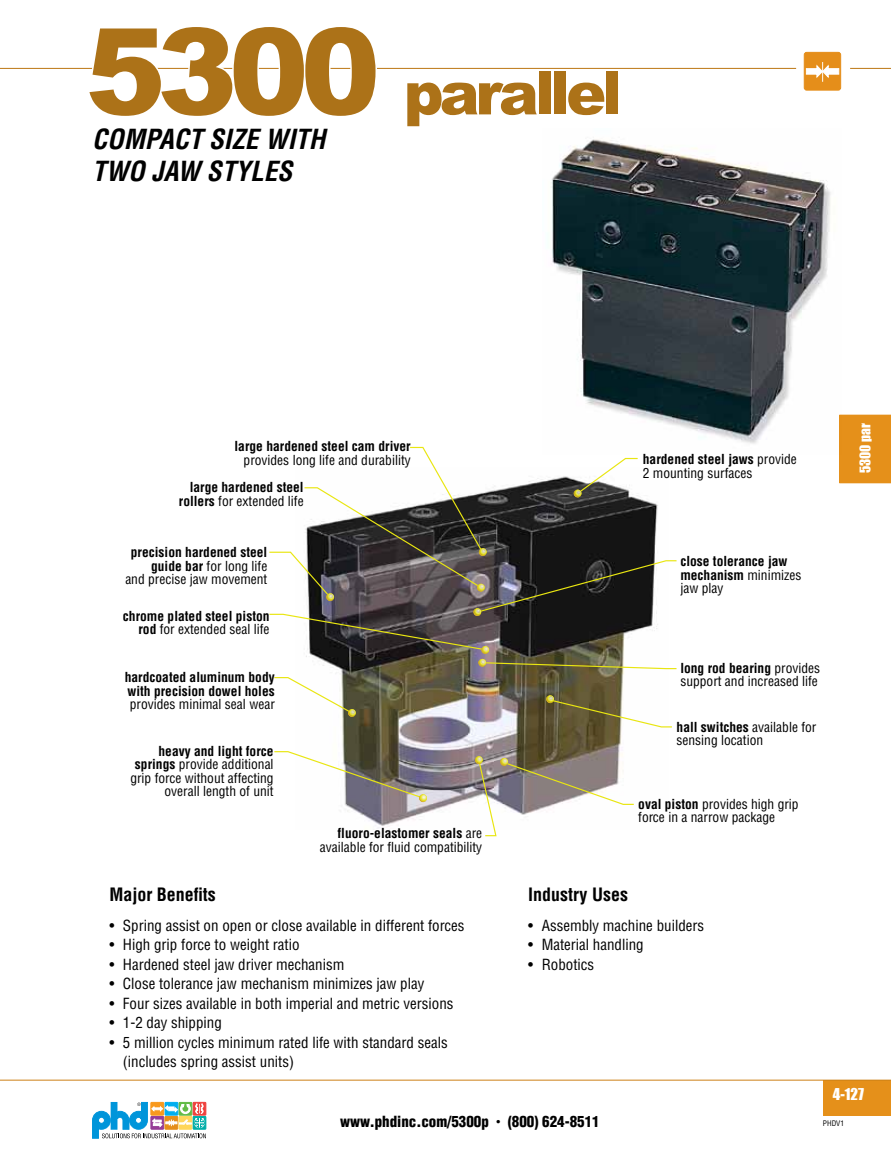
<style>
.page{position:relative;width:891px;height:1161px;background:#fff}
.page>*{position:absolute;margin:0;border:0;box-sizing:border-box;transform-origin:0 0}
.t1{font:900 60px "Arial";letter-spacing:-.07em;color:#ac7218}
.t2{font:italic 700 condensed 27px/32.4px "Helvetica";color:#000}
.t3{font:700 condensed 18px "Helvetica";color:#000}
.t4{font:condensed 15px/19.5px "Helvetica";color:#000}
.t5{font:900 condensed 15px "Helvetica";color:#000}
.t6{font:15px "Impact";color:#fff}
.t7{font:condensed 13.5px/13.5px "Helvetica";color:#000}
.t8{font:700 condensed 13.5px/13.5px "Helvetica";color:#000}
.t9{font:13.5px "Impact";color:#fff}
.t10{font:condensed 7.5px "Helvetica";color:#000}
.s1{font-size:120px}
.s2{font-weight:400}
.s3{font-weight:700}
.s4{font-size:9px}
</style>
<div class="page">
<hr style="left:0;top:68px;width:891px;height:1px;background:#bc7612">
<div style="left:840px;top:415px;width:51px;height:68px;background:#e5901a"></div>
<div style="left:824px;top:1080px;width:67px;height:36px;background:#e5901a"></div>
<hr style="left:0;top:1080px;width:891px;height:1px;background:#cd8116">
<svg style="left:92px;top:1102px;width:114px;height:36px"></svg>
<img style="left:551px;top:139px;width:290px;height:315px">
<svg style="left:347px;top:446px;width:331px;height:391px"></svg>
<svg style="left:269px;top:487px;width:404px;height:319px"></svg>
<svg style="left:479px;top:548px;width:8px;height:8px"></svg>
<svg style="left:574px;top:490px;width:8px;height:7px"></svg>
<svg style="left:477px;top:584px;width:8px;height:8px"></svg>
<svg style="left:473px;top:608px;width:8px;height:8px"></svg>
<svg style="left:326px;top:593px;width:8px;height:8px"></svg>
<img style="left:478px;top:646px;width:200px;height:24px">
<svg style="left:546px;top:695px;width:8px;height:8px"></svg>
<svg style="left:500px;top:758px;width:8px;height:8px"></svg>
<svg style="left:475px;top:756px;width:8px;height:8px"></svg>
<svg style="left:419px;top:794px;width:8px;height:8px"></svg>
<svg style="left:348px;top:709px;width:8px;height:8px"></svg>
<div style="left:796px;top:46px;width:54px;height:55px;background:#fff;border-radius:7px"></div>
<div style="left:804px;top:52px;width:37px;height:38px;background:#e58e1a;border-radius:2px"></div>
<div style="left:804px;top:52px;width:37px;height:38px;border:1px solid #e58e1a;border-radius:2px"></div>
<svg style="left:806px;top:62px;width:33px;height:20px"></svg>
<svg style="left:86px;top:67px;width:293px;height:2px"></svg>
<h1 class="t1" style="left:86px;top:49px;width:538px"><span class="s1">5300</span> parallel</h1>
<h2 class="t2" style="left:92px;top:123px;width:235px">COMPACT SIZE WITH<br>TWO JAW STYLES</h2>
<p class="t8" style="left:235px;top:439px;width:178px">large hardened steel cam driver</p>
<p class="t7" style="left:244px;top:453px;width:169px">provides long life and durability</p>
<p class="t8" style="left:179px;top:481px;width:126px;text-align:right">large hardened steel rollers <span class="s2">for extended life</span></p>
<p class="t7" style="left:125px;top:545px;width:144px;text-align:right"><span class="s3">precision hardened steel guide bar</span> for long life<br>and precise jaw movement</p>
<p class="t8" style="left:123px;top:609px;width:148px;text-align:right">chrome plated steel piston rod <span class="s2">for extended seal life</span></p>
<p class="t8" style="left:125px;top:670px;width:152px">hardcoated aluminum body with precision dowel holes</p>
<p class="t7" style="left:130px;top:697px;width:147px">provides minimal seal wear</p>
<p class="t7" style="left:130px;top:744px;width:145px;text-align:right"><span class="s3">heavy and light force springs</span> provide additional grip force without affecting overall length of unit</p>
<p class="t7" style="left:320px;top:826px;width:164px;text-align:right"><span class="s3">fluoro-elastomer seals</span> are available for fluid compatibility</p>
<h3 class="t3" style="left:109px;top:883px;width:108px">Major Benefits</h3>
<p class="t4" style="left:109px;top:915px;width:357px">• Spring assist on open or close available in different forces</p>
<p class="t4" style="left:109px;top:935px;width:192px">• High grip force to weight ratio</p>
<p class="t4" style="left:109px;top:954px;width:237px">• Hardened steel jaw driver mechanism</p>
<p class="t4" style="left:109px;top:974px;width:317px">• Close tolerance jaw mechanism minimizes jaw play</p>
<p class="t4" style="left:109px;top:993px;width:346px">• Four sizes available in both imperial and metric versions</p>
<p class="t4" style="left:109px;top:1013px;width:114px">• 1-2 day shipping</p>
<p class="t4" style="left:123px;top:1032px;width:326px;text-indent:-14px">• 5 million cycles minimum rated life with standard seals (includes spring assist units)</p>
<p class="t7" style="left:643px;top:453px;width:156px"><span class="s3">hardened steel jaws</span> provide<br>2 mounting surfaces</p>
<p class="t8" style="left:680px;top:555px;width:123px">close tolerance jaw mechanism <span class="s2">minimizes jaw play</span></p>
<p class="t7" style="left:680px;top:661px;width:141px"><span class="s3">long rod bearing</span> provides support and increased life</p>
<p class="t7" style="left:677px;top:720px;width:141px"><span class="s3">hall switches</span> available for sensing location</p>
<p class="t7" style="left:638px;top:797px;width:162px"><span class="s3">oval piston</span> provides high grip force in a narrow package</p>
<h3 class="t3" style="left:528px;top:883px;width:101px">Industry Uses</h3>
<p class="t4" style="left:528px;top:915px;width:177px">• Assembly machine builders</p>
<p class="t4" style="left:528px;top:935px;width:117px">• Material handling</p>
<p class="t4" style="left:528px;top:954px;width:67px">• Robotics</p>
<p class="t9" style="left:855px;top:473px;width:51px;rotate:-90deg">5300 par</p>
<p class="t6" style="left:833px;top:1083px;width:33px">4-127</p>
<p class="t5" style="left:340px;top:1113px;width:261px">www.phdinc.com/5300p <span class="s4">•</span> (800) 624-8511</p>
<p class="t10" style="left:823px;top:1118px;width:23px">PHDV1</p>
</div>
